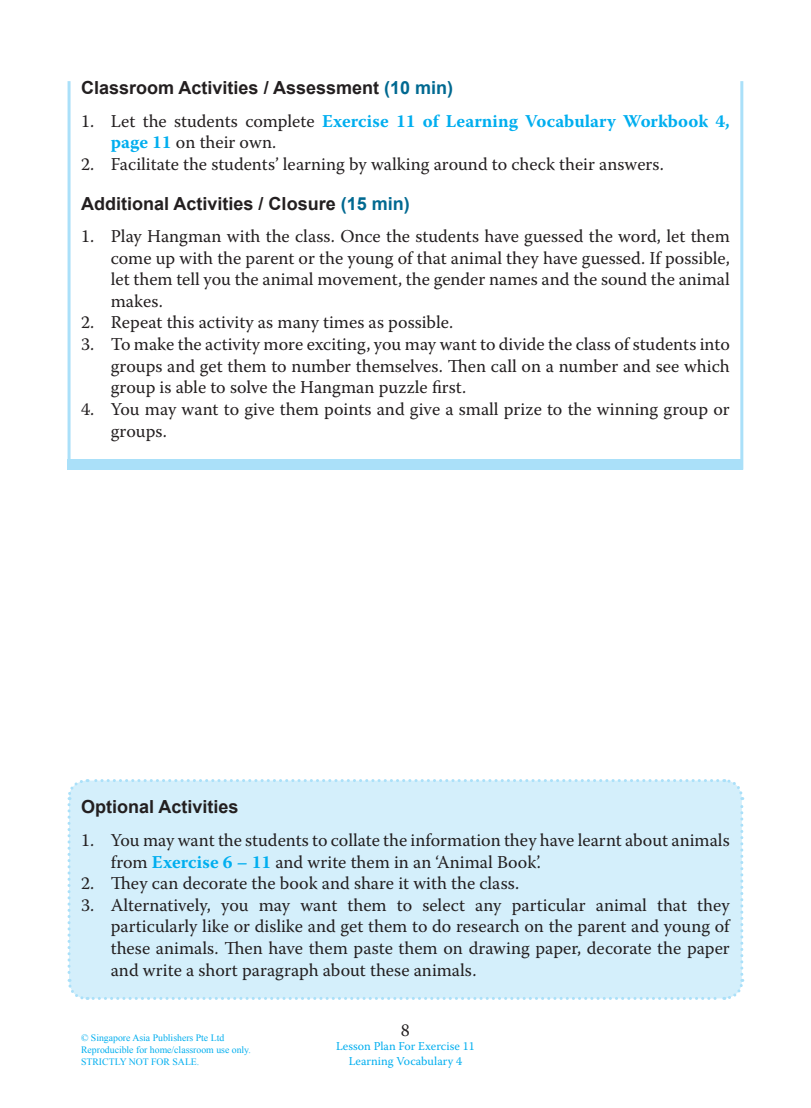
<style>
.page{position:relative;width:811px;height:1108px;background:#fff}
.page>*{position:absolute;margin:0;border:0;box-sizing:border-box;transform-origin:0 0}
._1{font:18px/21.6px "Warnock Pro";color:#231f20;text-align:justify}
.little_title{font:700 18px "Arial";color:#231f20}
._1-2{font:700 18px/21.6px "Warnock Pro";color:#00aeef}
.t1{font:12px "Warnock Pro";color:#00aeef}
.t2{font:9.75px/11.7px "Times New Roman";color:#00aeef}
.s1{color:#006991}
.s2{font-weight:400;color:#231f20}
.s3{font-weight:700;color:#00aeef}
</style>
<div class="page">
<svg style="left:67px;top:81px;width:677px;height:389px"></svg>
<div style="left:67px;top:458px;width:675px;height:11px;background:#aae0f9"></div>
<svg style="left:338px;top:193px;width:74px;height:24px"></svg>
<div style="left:67px;top:779px;width:677px;height:221px;background:#d4effb"></div>
<p class="little_title" style="left:81px;top:76px;width:373px">Classroom Activities / Assessment <span class="s1">(10 min)</span></p>
<p class="_1-2" style="left:111px;top:110px;width:620px;text-indent:-30px"><span class="s2">1. Let the students complete</span> Exercise 11 of Learning Vocabulary Workbook 4, page 11 <span class="s2">on their own.</span></p>
<p class="_1" style="left:81px;top:153px;width:584px">2. Facilitate the students’ learning by walking around to check their answers.</p>
<p class="little_title" style="left:81px;top:191px;width:330px">Additional Activities / Closure <span class="s1">(15 min)</span></p>
<p class="_1" style="left:111px;top:225px;width:620px;text-indent:-30px">1. Play Hangman with the class. Once the students have guessed the word, let them come up with the parent or the young of that animal they have guessed. If possible, let them tell you the animal movement, the gender names and the sound the animal makes.</p>
<p class="_1" style="left:81px;top:311px;width:373px">2. Repeat this activity as many times as possible.</p>
<p class="_1" style="left:111px;top:333px;width:620px;text-indent:-30px">3. To make the activity more exciting, you may want to divide the class of students into groups and get them to number themselves. Then call on a number and see which group is able to solve the Hangman puzzle first.</p>
<p class="_1" style="left:111px;top:398px;width:620px;text-indent:-30px">4. You may want to give them points and give a small prize to the winning group or groups.</p>
<p class="little_title" style="left:81px;top:795px;width:159px">Optional Activities</p>
<p class="_1" style="left:111px;top:828px;width:620px;text-indent:-30px">1. You may want the students to collate the information they have learnt about animals from <span class="s3">Exercise 6 – 11</span> and write them in an ‘Animal Book’.</p>
<p class="_1" style="left:81px;top:871px;width:439px">2. They can decorate the book and share it with the class.</p>
<p class="_1" style="left:111px;top:893px;width:620px;text-indent:-30px">3. Alternatively, you may want them to select any particular animal that they particularly like or dislike and get them to do research on the parent and young of these animals. Then have them paste them on drawing paper, decorate the paper and write a short paragraph about these animals.</p>
<p class="t2" style="left:81px;top:1031px;width:171px">© Singapore Asia Publishers Pte Ltd<br>Reproducible for home/classroom use only.<br>STRICTLY NOT FOR SALE.</p>
<p class="t1" style="left:336px;top:1038px;width:140px">Lesson Plan For Exercise 11</p>
<p class="t1" style="left:348px;top:1052px;width:115px">Learning Vocabulary 4</p>
</div>
